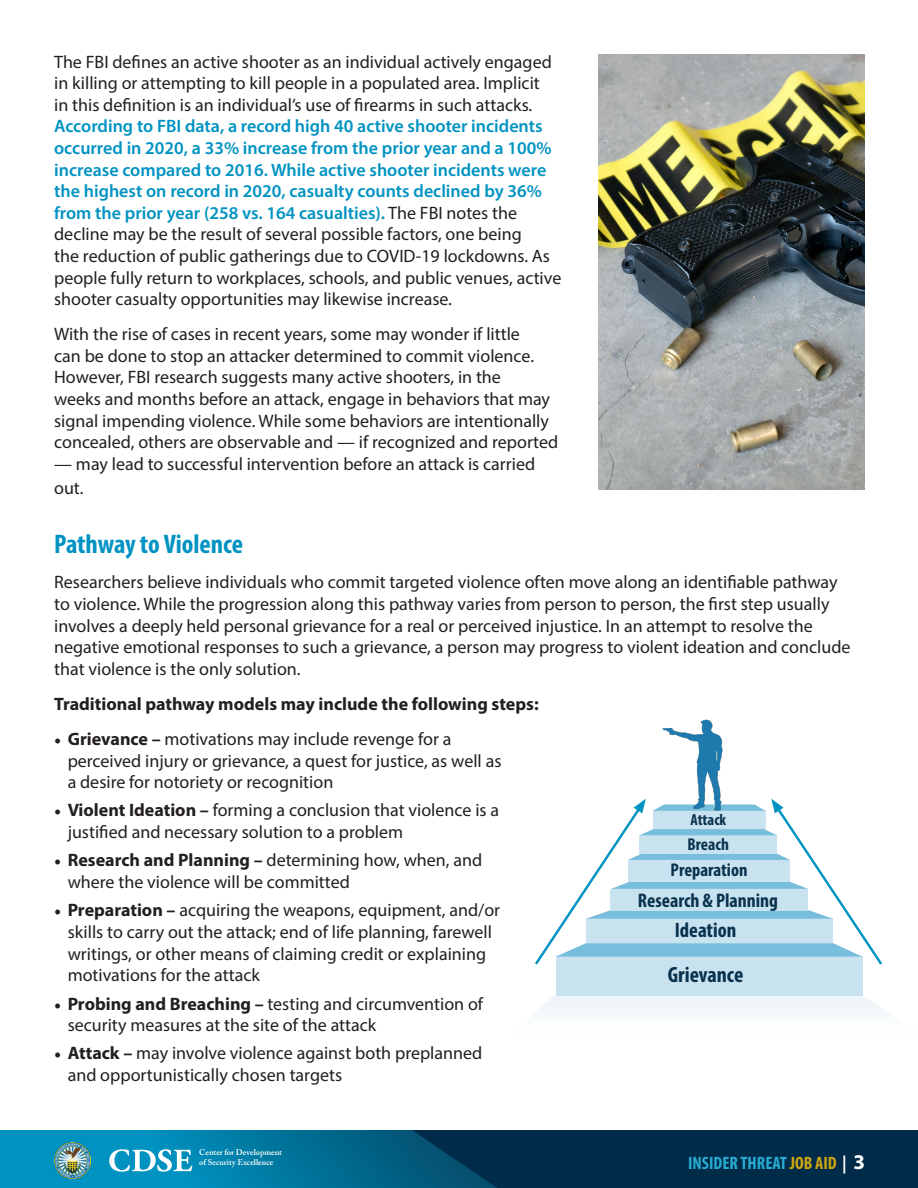
<style>
.page{position:relative;width:918px;height:1188px;background:#fff}
.page>*{position:absolute;margin:0;border:0;box-sizing:border-box;transform-origin:0 0}
.t1{font:700 condensed 27px "Myriad Pro";letter-spacing:-.005em;color:#0093c2}
.t2{font:700 condensed 22.2px "Myriad Pro";color:#08324d}
.t3{font:700 condensed 21px "Myriad Pro";color:#08324d}
.t4{font:700 condensed 19.65px "Myriad Pro";color:#08324d}
.t5{font:700 condensed 18.45px "Myriad Pro";color:#08324d}
.t6{font:18px/21.6px "Myriad Pro";color:#231f20}
.t7{font:700 18px "Myriad Pro";color:#231f20}
.t8{font:700 condensed 18px "Myriad Pro";color:#29aad1}
.t9{font:700 condensed 17.25px "Myriad Pro";color:#08324d}
.t10{font:700 condensed 16.05px "Myriad Pro";color:#08324d}
.t11{font:600 8.25px/9.9px "Adobe Caslon Pro";color:#fff}
.s1{font-weight:600;color:#0093c2}
.s2{font-family:"Minion Pro";font-weight:700}
.s3{font-weight:700}
.s4{color:#d0a60f}
.s5{color:#fff}
.s6{font-stretch:normal;font-size:21px;color:#fff}
</style>
<div class="page">
<div style="left:497px;top:1130px;width:421px;height:58px;background:#002b49"></div>
<svg style="left:0;top:1130px;width:497px;height:58px;background:#007299"></svg>
<img style="left:55px;top:1143px;width:35px;height:35px">
<svg style="left:109px;top:1149px;width:83px;height:23px"></svg>
<img style="left:598px;top:54px;width:266px;height:435px">
<div style="left:556px;top:957px;width:306px;height:39px;background:#c8e2f0"></div>
<svg style="left:535px;top:799px;width:347px;height:168px"></svg>
<img style="left:660px;top:719px;width:64px;height:93px">
<div style="left:536px;top:996px;width:352px;height:17px;background:#f1f7f9"></div>
<p class="t6" style="left:54px;top:50px;width:509px">The FBI defines an active shooter as an individual actively engaged in killing or attempting to kill people in a populated area. Implicit<br>in this definition is an individual’s use of firearms in such attacks.<br><span class="s1">According to FBI data, a record high 40 active shooter incidents occurred in 2020, a 33% increase from the prior year and a 100% increase compared to 2016. While active shooter incidents were the highest on record in 2020, casualty counts declined by 36% from the prior year (258 vs. 164 casualties).</span> The FBI notes the decline may be the result of several possible factors, one being<br>the reduction of public gatherings due to COVID-19 lockdowns. As people fully return to workplaces, schools, and public venues, active shooter casualty opportunities may likewise increase.</p>
<p class="t6" style="left:54px;top:323px;width:506px">With the rise of cases in recent years, some may wonder if little<br>can be done to stop an attacker determined to commit violence.<br>However, FBI research suggests many active shooters, in the<br>weeks and months before an attack, engage in behaviors that may signal impending violence. While some behaviors are intentionally concealed, others are observable and — if recognized and reported</p>
<p class="t6" style="left:54px;top:451px;width:483px;line-height:24px">— may lead to successful intervention before an attack is carried out.</p>
<p class="t1" style="left:54px;top:527px;width:191px">Pathway to Violence</p>
<p class="t6" style="left:54px;top:571px;width:798px">Researchers believe individuals who commit targeted violence often move along an identifiable pathway to violence. While the progression along this pathway varies from person to person, the first step usually involves a deeply held personal grievance for a real or perceived injustice. In an attempt to resolve the negative emotional responses to such a grievance, a person may progress to violent ideation and conclude that violence is the only solution.</p>
<p class="t7" style="left:54px;top:692px;width:486px">Traditional pathway models may include the following steps:</p>
<p class="t6" style="left:68px;top:728px;width:435px;text-indent:-14px"><span class="s2">•</span> <span class="s3">Grievance –</span> motivations may include revenge for a perceived injury or grievance, a quest for justice, as well as a desire for notoriety or recognition</p>
<p class="t6" style="left:68px;top:799px;width:433px;text-indent:-14px"><span class="s2">•</span> <span class="s3">Violent Ideation –</span> forming a conclusion that violence is a justified and necessary solution to a problem</p>
<p class="t6" style="left:68px;top:849px;width:416px;text-indent:-14px"><span class="s2">•</span> <span class="s3">Research and Planning –</span> determining how, when, and where the violence will be committed</p>
<p class="t6" style="left:68px;top:899px;width:434px;text-indent:-14px"><span class="s2">•</span> <span class="s3">Preparation –</span> acquiring the weapons, equipment, and/or skills to carry out the attack; end of life planning, farewell writings, or other means of claiming credit or explaining motivations for the attack</p>
<p class="t6" style="left:68px;top:992px;width:417px;text-indent:-14px"><span class="s2">•</span> <span class="s3">Probing and Breaching –</span> testing and circumvention of security measures at the site of the attack</p>
<p class="t6" style="left:68px;top:1042px;width:416px;text-indent:-14px"><span class="s2">•</span> <span class="s3">Attack –</span> may involve violence against both preplanned and opportunistically chosen targets</p>
<p class="t10" style="left:690px;top:810px;width:37px">Attack</p>
<p class="t9" style="left:688px;top:833px;width:43px">Breach</p>
<p class="t5" style="left:671px;top:858px;width:78px">Preparation</p>
<p class="t4" style="left:638px;top:888px;width:142px">Research &amp; Planning</p>
<p class="t3" style="left:675px;top:917px;width:63px">Ideation</p>
<p class="t2" style="left:668px;top:961px;width:77px">Grievance</p>
<p class="t11" style="left:199px;top:1148px;width:84px">Center for Development of Security Excellence</p>
<p class="t8" style="left:688px;top:1152px;width:179px">INSIDER THREAT <span class="s4">JOB AID</span> <span class="s5">|</span> <span class="s6">3</span></p>
</div>
